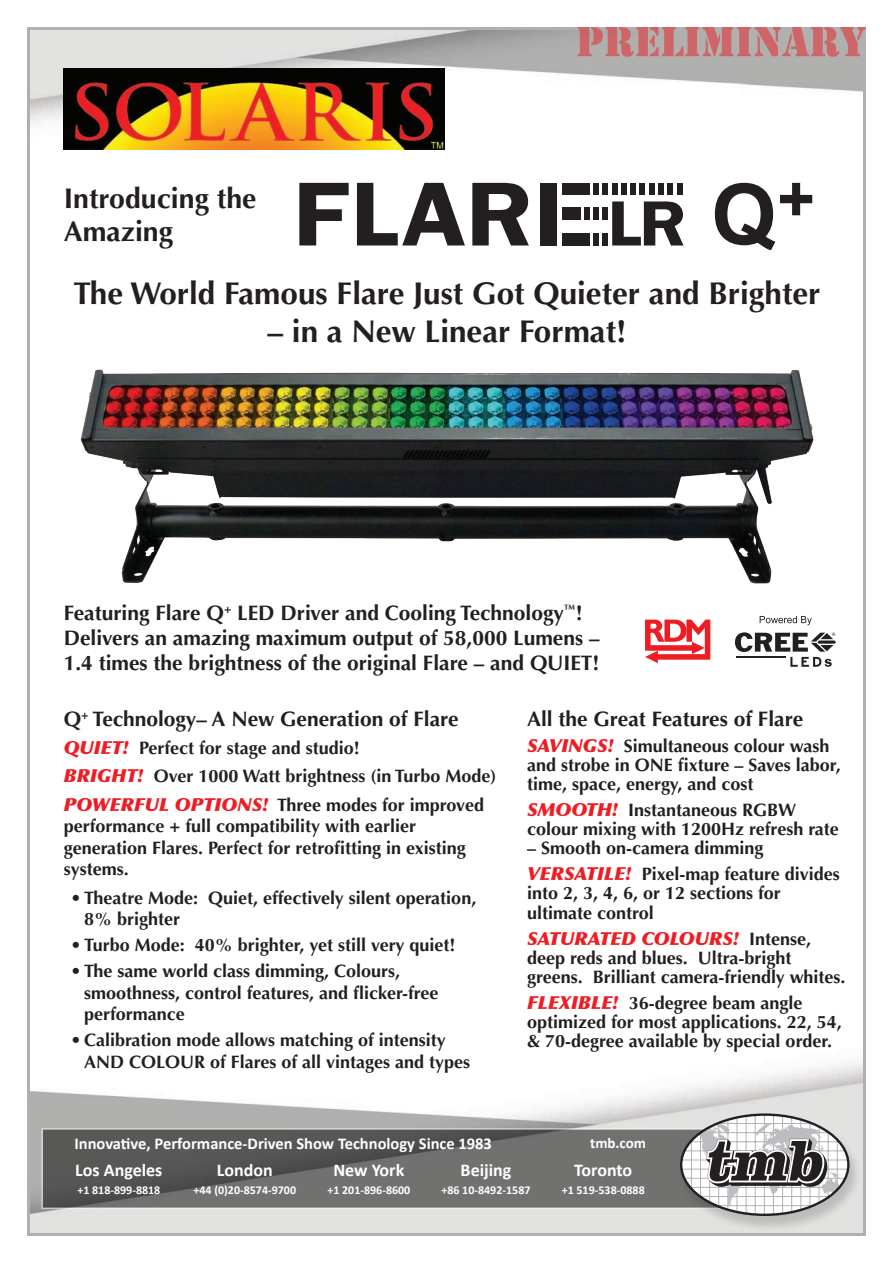
<style>
.page{position:relative;width:893px;height:1263px;background:#fff}
.page>*{position:absolute;margin:0;border:0;box-sizing:border-box;transform-origin:0 0}
.t1{font:700 31.5px "Optima LT Std";color:#231f20}
.t2{font:700 28.5px/33.5px "Optima LT Std";color:#231f20}
.t3{font:700 21px/25.2px "Optima LT Std";color:#231f20}
.t4{font:700 18px/19.2px "Optima LT Std";color:#231f20}
.t5{font:700 18px "Calibri";color:#fff}
.t6{font:italic 18px "Optima LT Std X Black";color:#ee1d23}
.t7{font:700 16.5px "Calibri";color:#fff}
.t8{font:700 15px "Calibri";color:#fff}
.t9{font:700 12px "Calibri";color:#fff}
.s1{font-family:"Optima LT Std X Black";font-weight:400;font-style:italic;color:#ee1d23}
.s2{font-family:"Optima LT Std";font-weight:700;font-style:normal;color:#231f20}
</style>
<div class="page">
<svg style="left:41px;top:1128px;width:637px;height:81px;background:#686868"></svg>
<div style="left:678px;top:1114px;width:185px;height:119px;background:#231f20;opacity:.2"></div>
<svg style="left:680px;top:1113px;width:169px;height:103px"></svg>
<img style="left:31px;top:31px;width:831px;height:109px">
<svg style="left:578px;top:27px;width:288px;height:30px;background:#bf8788"></svg>
<svg style="left:760px;top:616px;width:52px;height:9px"></svg>
<svg style="left:735px;top:632px;width:101px;height:35px"></svg>
<hr style="left:736px;top:657px;width:49px;height:1px;background:#231f20">
<img style="left:64px;top:68px;width:381px;height:81px">
<svg style="left:645px;top:620px;width:65px;height:43px"></svg>
<svg style="left:299px;top:183px;width:50px;height:62px"></svg>
<svg style="left:357px;top:183px;width:108px;height:62px"></svg>
<svg style="left:472px;top:183px;width:57px;height:62px"></svg>
<svg style="left:612px;top:201px;width:72px;height:44px"></svg>
<div style="left:562px;top:183px;width:28px;height:12px;background:#231f20"></div>
<div style="left:562px;top:207px;width:19px;height:13px;background:#231f20"></div>
<div style="left:562px;top:233px;width:28px;height:12px;background:#231f20"></div>
<div style="left:594px;top:233px;width:5px;height:12px;background:#231f20"></div>
<div style="left:603px;top:233px;width:5px;height:12px;background:#231f20"></div>
<div style="left:594px;top:207px;width:5px;height:13px;background:#231f20"></div>
<div style="left:585px;top:207px;width:5px;height:13px;background:#231f20"></div>
<div style="left:603px;top:207px;width:5px;height:13px;background:#231f20"></div>
<div style="left:541px;top:183px;width:16px;height:62px;background:#231f20"></div>
<div style="left:594px;top:183px;width:5px;height:12px;background:#231f20"></div>
<div style="left:603px;top:183px;width:5px;height:12px;background:#231f20"></div>
<div style="left:612px;top:183px;width:5px;height:12px;background:#231f20"></div>
<div style="left:622px;top:183px;width:5px;height:12px;background:#231f20"></div>
<div style="left:631px;top:183px;width:5px;height:12px;background:#231f20"></div>
<div style="left:640px;top:183px;width:5px;height:12px;background:#231f20"></div>
<div style="left:649px;top:183px;width:5px;height:12px;background:#231f20"></div>
<div style="left:659px;top:183px;width:5px;height:12px;background:#231f20"></div>
<div style="left:658px;top:183px;width:5px;height:12px;background:#231f20"></div>
<div style="left:667px;top:183px;width:6px;height:12px;background:#231f20"></div>
<div style="left:677px;top:183px;width:5px;height:12px;background:#231f20"></div>
<svg style="left:715px;top:183px;width:97px;height:67px"></svg>
<img style="left:80px;top:369px;width:734px;height:215px">
<h2 class="t2" style="left:64px;top:182px;width:194px">Introducing the<br>Amazing</h2>
<h1 class="t1" style="left:74px;top:275px;width:748px">The World Famous Flare Just Got Quieter and Brighter</h1>
<h1 class="t1" style="left:267px;top:313px;width:361px">– in a New Linear Format!</h1>
<p class="t3" style="left:64px;top:600px;width:537px">Featuring Flare Q<sup>+</sup> LED Driver and Cooling Technology<sup>™</sup>!<br>Delivers an amazing maximum output of 58,000 Lumens –<br>1.4 times the brightness of the original Flare – and QUIET!</p>
<p class="t3" style="left:64px;top:706px;width:396px">Q<sup>+</sup> Technology– A New Generation of Flare</p>
<p class="t4" style="left:64px;top:734px;width:434px;line-height:28.3px"><span class="s1">QUIET!</span> Perfect for stage and studio!<br><span class="s1">BRIGHT!</span> Over 1000 Watt brightness (in Turbo Mode)<br><span class="s1">POWERFUL OPTIONS!</span> Three modes for improved</p>
<p class="t4" style="left:64px;top:815px;width:404px;line-height:21.6px">performance + full compatibility with earlier generation Flares. Perfect for retrofitting in existing systems.</p>
<p class="t4" style="left:84px;top:887px;width:394px;line-height:21.6px;text-indent:-14px">•Theatre Mode: Quiet, effectively silent operation,<br>8% brighter</p>
<p class="t4" style="left:71px;top:936px;width:386px">•Turbo Mode: 40% brighter, yet still very quiet!</p>
<p class="t4" style="left:84px;top:960px;width:356px;line-height:21.6px;text-indent:-14px">•The same world class dimming, Colours, smoothness, control features, and flicker-free performance</p>
<p class="t4" style="left:84px;top:1029px;width:388px;line-height:21.6px;text-indent:-14px">•Calibration mode allows matching of intensity<br>AND COLOUR of Flares of all vintages and types</p>
<p class="t3" style="left:527px;top:706px;width:278px">All the Great Features of Flare</p>
<p class="t4" style="left:527px;top:736px;width:315px"><span class="s1">SAVINGS!</span> Simultaneous colour wash and strobe in ONE fixture – Saves labor, time, space, energy, and cost</p>
<p class="t4" style="left:527px;top:800px;width:313px"><span class="s1">SMOOTH!</span> Instantaneous RGBW colour mixing with 1200Hz refresh rate</p>
<p class="t4" style="left:527px;top:835px;width:314px;line-height:26px">– Smooth on-camera dimming<br><span class="s1">VERSATILE!</span> Pixel-map feature divides</p>
<p class="t4" style="left:527px;top:884px;width:255px">into 2, 3, 4, 6, or 12 sections for ultimate control</p>
<p class="t6" style="left:527px;top:927px;width:286px">SATURATED COLOURS! <span class="s2">Intense,</span></p>
<p class="t4" style="left:527px;top:948px;width:320px">deep reds and blues. Ultra-bright greens. Brilliant camera-friendly whites.</p>
<p class="t4" style="left:527px;top:993px;width:316px"><span class="s1">FLEXIBLE!</span> 36-degree beam angle optimized for most applications. 22, 54, &amp; 70-degree available by special order.</p>
<p class="t7" style="left:74px;top:1132px;width:419px">Innovative, Performance-Driven Show Technology Since 1983</p>
<p class="t8" style="left:590px;top:1133px;width:57px">tmb.com</p>
<p class="t5" style="left:75px;top:1157px;width:89px">Los Angeles</p>
<p class="t9" style="left:77px;top:1182px;width:84px">+1 818-899-8818</p>
<p class="t5" style="left:333px;top:1157px;width:72px">New York</p>
<p class="t9" style="left:327px;top:1182px;width:84px">+1 201-896-8600</p>
<p class="t5" style="left:217px;top:1157px;width:57px">London</p>
<p class="t9" style="left:193px;top:1182px;width:104px">+44 (0)20-8574-9700</p>
<p class="t5" style="left:461px;top:1157px;width:52px">Beijing</p>
<p class="t9" style="left:442px;top:1182px;width:90px">+86 10-8492-1587</p>
<p class="t5" style="left:574px;top:1157px;width:60px">Toronto</p>
<p class="t9" style="left:562px;top:1182px;width:84px">+1 519-538-0888</p>
</div>
